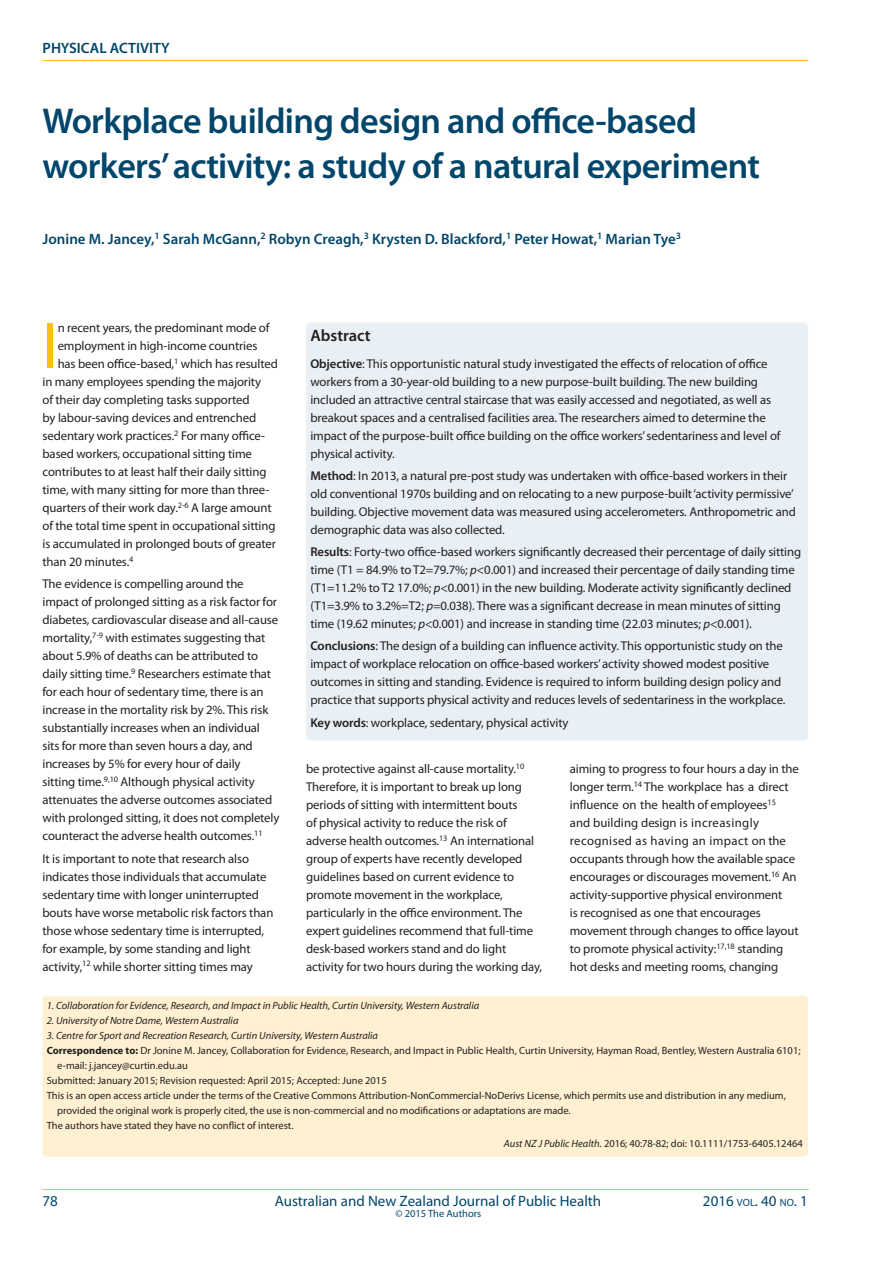
<style>
.page{position:relative;width:893px;height:1263px;background:#fff}
.page>*{position:absolute;margin:0;border:0;box-sizing:border-box;transform-origin:0 0}
.t1{font:66.15px "Myriad Pro";color:#fdbe12}
.t2{font:600 36px/45px "Myriad Pro";letter-spacing:-.02em;color:#00466b}
.t3{font:600 16.5px "Myriad Pro";color:#231f20}
.t4{font:600 15px "Myriad Pro";color:#00466b}
.t5{font:15px "Myriad Pro";color:#00466b}
.t6{font:15px "Myriad Pro";color:#00466b}
.t7{font:12.75px/18px "Myriad Pro";letter-spacing:-.01em;color:#231f20}
.t8{font:10.5px "Myriad Pro";color:#231f20}
.t9{font:italic 10.5px "Myriad Pro";color:#231f20}
.t10{font:10.5px "Myriad Pro";color:#00466b}
.s1{font-weight:600}
.s2{font-style:italic}
.s3{font-weight:700}
.s4{font-size:10.5px}
</style>
<div class="page">
<hr style="left:43px;top:1189px;width:766px;height:1px;background:#fdbe12">
<div style="left:43px;top:996px;width:765px;height:161px;background:#fef0d0;border-radius:4px"></div>
<div style="left:306px;top:322px;width:502px;height:418px;background:#e8f0f5;border-radius:4px"></div>
<hr style="left:43px;top:60px;width:765px;height:1px;background:#fdbe12">
<p class="t4" style="left:43px;top:38px;width:129px">PHYSICAL ACTIVITY</p>
<h2 class="t2" style="left:43px;top:98px;width:719px">Workplace building design and office-based workers’ activity: a study of a natural experiment</h2>
<p class="t4" style="left:43px;top:229px;width:640px">Jonine M. Jancey,<sup>1</sup> Sarah McGann,<sup>2</sup> Robyn Creagh,<sup>3</sup> Krysten D. Blackford,<sup>1</sup> Peter Howat,<sup>1</sup> Marian Tye<sup>3</sup></p>
<h1 class="t1" style="left:43px;top:305px;width:17px">I</h1>
<p class="t7" style="left:58px;top:319px;width:213px">n recent years, the predominant mode of</p>
<p class="t7" style="left:58px;top:337px;width:201px">employment in high-income countries</p>
<p class="t7" style="left:58px;top:355px;width:222px">has been office-based,<sup>1</sup> which has resulted</p>
<p class="t7" style="left:43px;top:373px;width:220px">in many employees spending the majority</p>
<p class="t7" style="left:43px;top:391px;width:209px">of their day completing tasks supported</p>
<p class="t7" style="left:43px;top:409px;width:215px">by labour-saving devices and entrenched</p>
<p class="t7" style="left:43px;top:427px;width:224px">sedentary work practices.<sup>2</sup> For many office-</p>
<p class="t7" style="left:43px;top:445px;width:211px">based workers, occupational sitting time</p>
<p class="t7" style="left:43px;top:463px;width:225px">contributes to at least half their daily sitting</p>
<p class="t7" style="left:43px;top:481px;width:228px">time, with many sitting for more than three-</p>
<p class="t7" style="left:43px;top:499px;width:231px">quarters of their work day.<sup>2-6</sup> A large amount</p>
<p class="t7" style="left:43px;top:517px;width:235px">of the total time spent in occupational sitting</p>
<p class="t7" style="left:43px;top:535px;width:235px">is accumulated in prolonged bouts of greater</p>
<p class="t7" style="left:43px;top:553px;width:93px">than 20 minutes.<sup>4</sup></p>
<p class="t7" style="left:43px;top:575px;width:238px">The evidence is compelling around the impact of prolonged sitting as a risk factor for diabetes, cardiovascular disease and all-cause mortality,<sup>7-9</sup> with estimates suggesting that about 5.9% of deaths can be attributed to daily sitting time.<sup>9</sup> Researchers estimate that for each hour of sedentary time, there is an increase in the mortality risk by 2%. This risk substantially increases when an individual sits for more than seven hours a day, and increases by 5% for every hour of daily<br>sitting time.<sup>9,10</sup> Although physical activity attenuates the adverse outcomes associated with prolonged sitting, it does not completely counteract the adverse health outcomes.<sup>11</sup></p>
<p class="t7" style="left:43px;top:849px;width:232px">It is important to note that research also indicates those individuals that accumulate sedentary time with longer uninterrupted bouts have worse metabolic risk factors than those whose sedentary time is interrupted, for example, by some standing and light activity,<sup>12</sup> while shorter sitting times may</p>
<p class="t3" style="left:310px;top:325px;width:62px">Abstract</p>
<p class="t7" style="left:310px;top:354px;width:472px"><span class="s1">Objective</span>: This opportunistic natural study investigated the effects of relocation of office workers from a 30-year-old building to a new purpose-built building. The new building included an attractive central staircase that was easily accessed and negotiated, as well as breakout spaces and a centralised facilities area. The researchers aimed to determine the impact of the purpose-built office building on the office workers’ sedentariness and level of physical activity.</p>
<p class="t7" style="left:310px;top:466px;width:487px"><span class="s1">Method</span>: In 2013, a natural pre-post study was undertaken with office-based workers in their old conventional 1970s building and on relocating to a new purpose-built ‘activity permissive’ building. Objective movement data was measured using accelerometers. Anthropometric and demographic data was also collected.</p>
<p class="t7" style="left:310px;top:543px;width:492px"><span class="s1">Results</span>: Forty-two office-based workers significantly decreased their percentage of daily sitting time (T1 = 84.9% to T2=79.7%; <span class="s2">p</span>&lt;0.001) and increased their percentage of daily standing time (T1=11.2% to T2 17.0%; <span class="s2">p</span>&lt;0.001) in the new building. Moderate activity significantly declined (T1=3.9% to 3.2%=T2; <span class="s2">p</span>=0.038). There was a significant decrease in mean minutes of sitting time (19.62 minutes; <span class="s2">p</span>&lt;0.001) and increase in standing time (22.03 minutes; <span class="s2">p</span>&lt;0.001).</p>
<p class="t7" style="left:310px;top:637px;width:477px"><span class="s1">Conclusions</span>: The design of a building can influence activity. This opportunistic study on the impact of workplace relocation on office-based workers’ activity showed modest positive outcomes in sitting and standing. Evidence is required to inform building design policy and practice that supports physical activity and reduces levels of sedentariness in the workplace.</p>
<p class="t7" style="left:310px;top:713px;width:260px"><span class="s1">Key words</span>: workplace, sedentary, physical activity</p>
<p class="t7" style="left:306px;top:759px;width:238px">be protective against all-cause mortality.<sup>10<br></sup>Therefore, it is important to break up long periods of sitting with intermittent bouts<br>of physical activity to reduce the risk of adverse health outcomes.<sup>13</sup> An international group of experts have recently developed guidelines based on current evidence to promote movement in the workplace, particularly in the office environment. The expert guidelines recommend that full-time desk-based workers stand and do light activity for two hours during the working day,</p>
<p class="t7" style="left:570px;top:759px;width:231px">aiming to progress to four hours a day in the longer term.<sup>14</sup> The workplace has a direct influence on the health of employees<sup>15 </sup>and building design is increasingly recognised as having an impact on the occupants through how the available space encourages or discourages movement.<sup>16</sup> An activity-supportive physical environment<br>is recognised as one that encourages movement through changes to office layout to promote physical activity:<sup>17,18</sup> standing hot desks and meeting rooms, changing</p>
<p class="t9" style="left:47px;top:999px;width:434px">1. Collaboration for Evidence, Research, and Impact in Public Health, Curtin University, Western Australia</p>
<p class="t9" style="left:47px;top:1014px;width:193px">2. University of Notre Dame, Western Australia</p>
<p class="t9" style="left:47px;top:1029px;width:333px">3. Centre for Sport and Recreation Research, Curtin University, Western Australia</p>
<p class="t8" style="left:47px;top:1044px;width:755px"><span class="s3">Correspondence to:</span> Dr Jonine M. Jancey, Collaboration for Evidence, Research, and Impact in Public Health, Curtin University, Hayman Road, Bentley, Western Australia 6101;</p>
<p class="t8" style="left:57px;top:1059px;width:132px">e-mail: j.jancey@curtin.edu.au</p>
<p class="t8" style="left:47px;top:1074px;width:341px">Submitted: January 2015; Revision requested: April 2015; Accepted: June 2015</p>
<p class="t8" style="left:47px;top:1089px;width:741px">This is an open access article under the terms of the Creative Commons Attribution-NonCommercial-NoDerivs License, which permits use and distribution in any medium,</p>
<p class="t8" style="left:57px;top:1104px;width:515px">provided the original work is properly cited, the use is non-commercial and no modifications or adaptations are made.</p>
<p class="t8" style="left:47px;top:1119px;width:248px">The authors have stated they have no conflict of interest.</p>
<p class="t8" style="left:504px;top:1137px;width:300px"><span class="s2">Aust NZ J Public Health.</span> 2016; 40:78-82; doi: 10.1111/1753-6405.12464</p>
<p class="t6" style="left:43px;top:1192px;width:17px">78</p>
<p class="t5" style="left:275px;top:1192px;width:328px">Australian and New Zealand Journal of Public Health</p>
<p class="t6" style="left:703px;top:1192px;width:106px">2016 <span class="s4">VOL</span>. 40 <span class="s4">NO</span>. 1</p>
<p class="t10" style="left:395px;top:1207px;width:87px">© 2015 The Authors</p>
</div>
